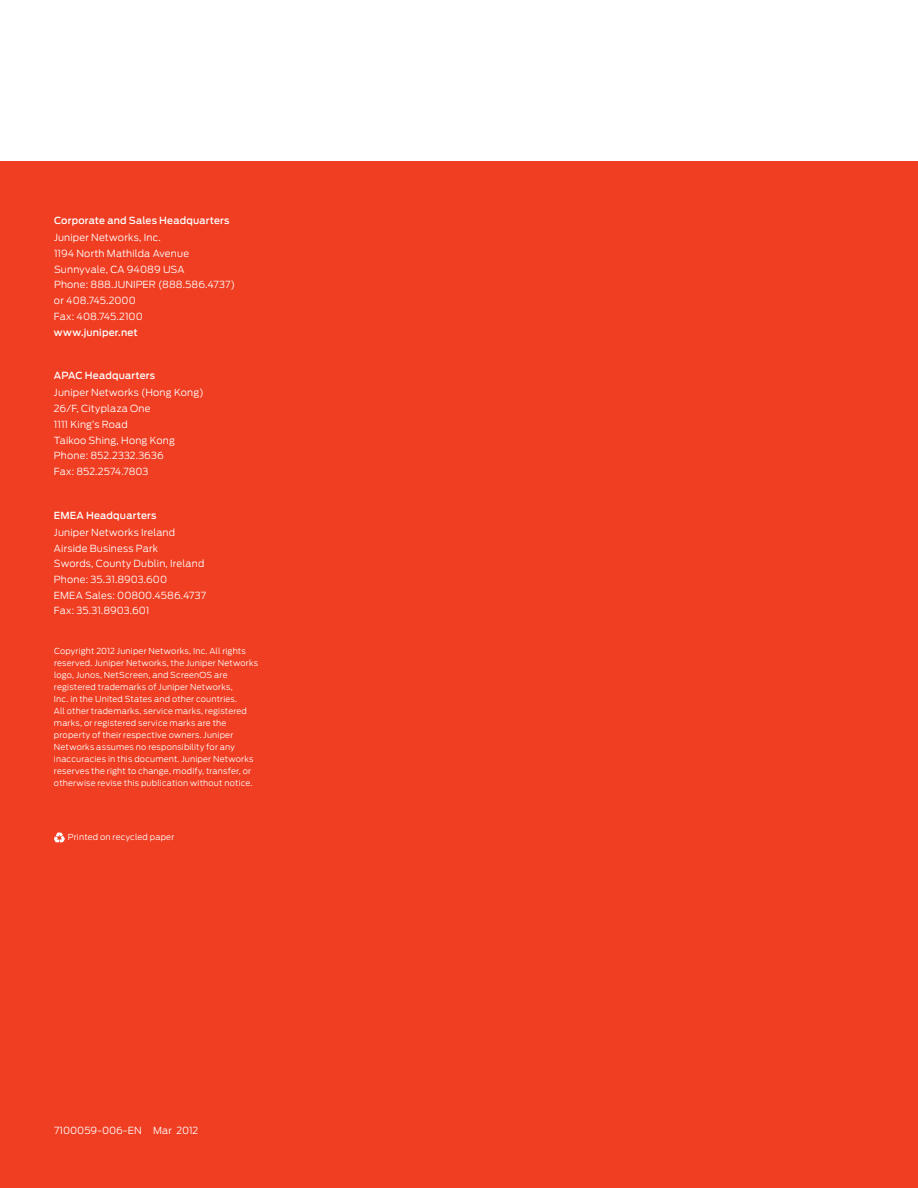
<style>
.page{position:relative;width:918px;height:1188px;background:#fff}
.page>*{position:absolute;margin:0;border:0;box-sizing:border-box;transform-origin:0 0}
.t1{font:300 9.75px/15.8px "Antenna";letter-spacing:.01em;color:#fff}
.t2{font:500 9.75px "Antenna";letter-spacing:.02em;color:#fff}
.t3{font:300 8.25px/12px "Antenna";letter-spacing:.02em;color:#fff}
</style>
<div class="page">
<div style="left:0;top:161px;width:918px;height:1027px;background:#ef3e22"></div>
<svg style="left:54px;top:832px;width:11px;height:11px"></svg>
<p class="t2" style="left:54px;top:214px;width:177px">Corporate and Sales Headquarters</p>
<p class="t1" style="left:54px;top:230px;width:183px">Juniper Networks, I nc.<br>1194 North Mathilda Avenue<br>Sunnyvale, CA 94089 USA<br>Phone: 888.JUNI PER (888.586.4737) or 408.745.2000<br>Fax: 408.745.2100</p>
<p class="t2" style="left:54px;top:326px;width:85px">www.juniper.net</p>
<p class="t2" style="left:54px;top:370px;width:103px">APAC Headquarters</p>
<p class="t1" style="left:54px;top:385px;width:151px">Juniper Networks (Hong Kong)<br>26/F, Cityplaza One<br>1111 King’s Road<br>Taikoo Shing, Hong Kong<br>Phone: 852.2332.3636<br>Fax: 852.2574.7803</p>
<p class="t2" style="left:54px;top:509px;width:104px">EMEA Headquarters</p>
<p class="t1" style="left:54px;top:524px;width:154px">Juniper Networks I reland<br>Airside Business Park<br>Swords, County Dublin, I reland<br>Phone: 35.31.8903.600<br>EMEA Sales: 00800.4586.4737<br>Fax: 35.31.8903.601</p>
<p class="t3" style="left:54px;top:645px;width:206px">Copyright 2012 Juniper Networks, I nc. All rights reserved. Juniper Networks, the Juniper Networks logo, Junos, NetScreen, and ScreenOS are registered trademarks of Juniper Networks,<br>I nc. in the United States and other countries.<br>All other trademarks, service marks, registered marks, or registered service marks are the property of their respective owners. Juniper Networks assumes no responsibility for any inaccuracies in this document. Juniper Networks reserves the right to change, modify, transfer, or otherwise revise this publication without notice.</p>
<p class="t3" style="left:68px;top:831px;width:108px">Printed on recycled paper</p>
<p class="t1" style="left:54px;top:1123px;width:146px">7100059-006-EN Mar 2012</p>
</div>
